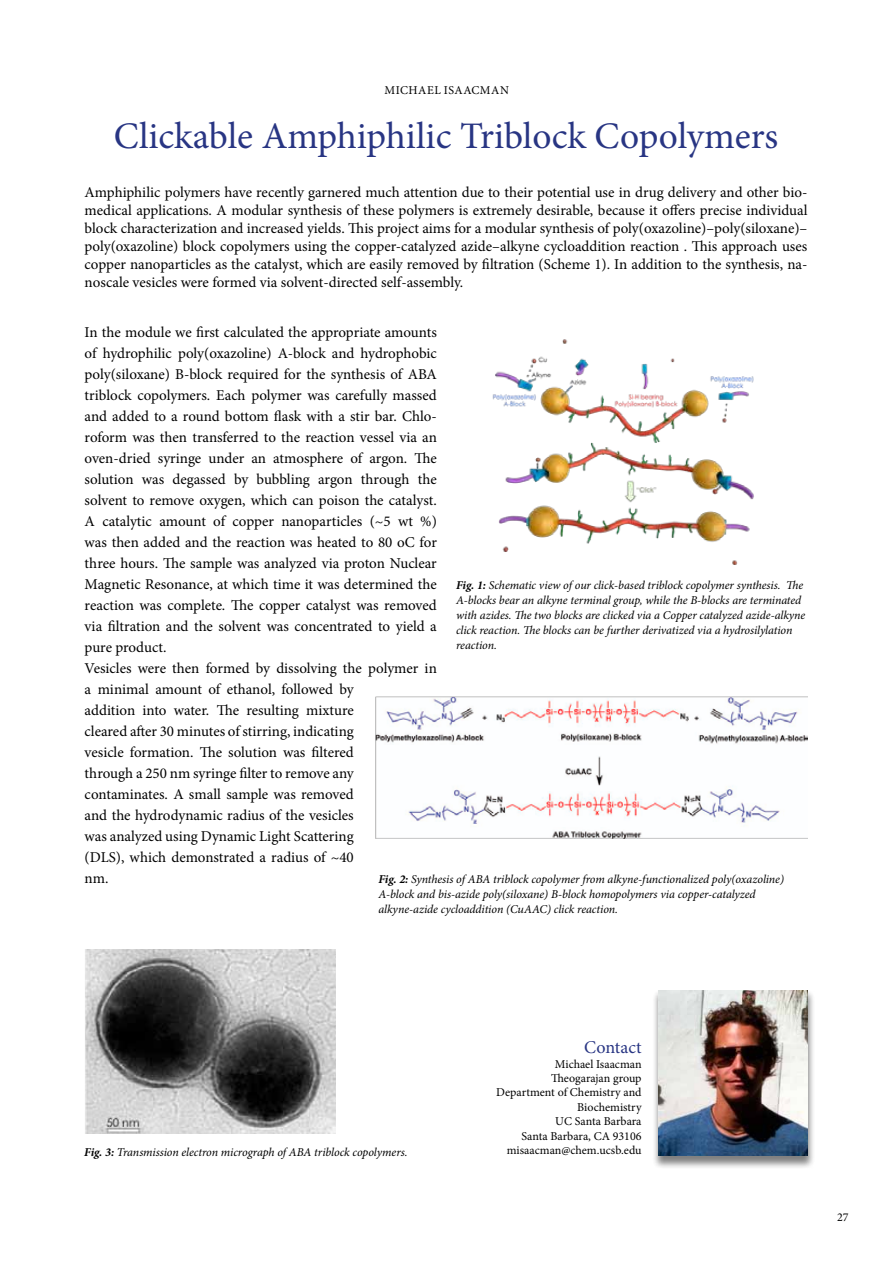
<style>
.page{position:relative;width:893px;height:1263px;background:#fff}
.page>*{position:absolute;margin:0;border:0;box-sizing:border-box;transform-origin:0 0}
.t1{font:37.5px "Minion Pro";letter-spacing:-.005em;color:#283583}
.t2{font:18px "Minion Pro";letter-spacing:.005em;color:#283583}
.t3{font:15px/21px "Minion Pro";letter-spacing:-.005em;color:#000}
.t4{font:italic 12px/15px "Minion Pro";letter-spacing:-.005em;color:#000}
.t5{font:12px/14.4px "Minion Pro";color:#000;text-align:right}
.s1{font-weight:700}
</style>
<div class="page">
<img style="left:492px;top:339px;width:262px;height:226px">
<img style="left:376px;top:696px;width:431px;height:142px">
<div style="left:652px;top:990px;width:163px;height:179px;background:#000;opacity:.5"></div>
<img style="left:659px;top:990px;width:149px;height:166px">
<img style="left:85px;top:950px;width:251px;height:184px">
<p class="t5" style="left:384px;top:83px;width:20px">Michael</p>
<p class="t5" style="left:444px;top:83px;width:14px">Isaacman</p>
<h1 class="t1" style="left:114px;top:111px;width:666px">Clickable Amphiphilic Triblock Copolymers</h1>
<p class="t3" style="left:85px;top:183px;width:724px;line-height:18px;text-align:justify">Amphiphilic polymers have recently garnered much attention due to their potential use in drug delivery and other bio&shy;medical applications. A modular synthesis of these polymers is extremely desirable, because it offers precise individual block characterization and increased yields. This project aims for a modular synthesis of poly(oxazoline)–poly(siloxane)– poly(oxazoline) block copolymers using the copper-catalyzed azide–alkyne cycloaddition reaction . This approach uses copper nanoparticles as the catalyst, which are easily removed by filtration (Scheme 1). In addition to the synthesis, na&shy;noscale vesicles were formed via solvent-directed self-assembly.</p>
<p class="t3" style="left:85px;top:322px;width:354px">In the module we first calculated the appropriate amounts of hydrophilic poly(oxazoline) A-block and hydrophobic poly(siloxane) B-block required for the synthesis of ABA triblock copolymers. Each polymer was carefully massed and added to a round bottom flask with a stir bar. Chlo&shy;roform was then transferred to the reaction vessel via an oven-dried syringe under an atmosphere of argon. The solution was degassed by bubbling argon through the solvent to remove oxygen, which can poison the catalyst.<br>A catalytic amount of copper nanoparticles (~5 wt %) was then added and the reaction was heated to 80 oC for three hours. The sample was analyzed via proton Nuclear Magnetic Resonance, at which time it was determined the reaction was complete. The copper catalyst was removed via filtration and the solvent was concentrated to yield a pure product.<br>Vesicles were then formed by dissolving the polymer in a minimal amount of ethanol, followed by<br>addition into water. The resulting mixture<br>cleared after 30 minutes of stirring, indicating<br>vesicle formation. The solution was filtered<br>through a 250 nm syringe filter to remove any contaminates. A small sample was removed<br>and the hydrodynamic radius of the vesicles<br>was analyzed using Dynamic Light Scattering<br>(DLS), which demonstrated a radius of ~40<br>nm.</p>
<p class="t4" style="left:456px;top:578px;width:351px"><span class="s1">Fig. 1:</span> Schematic view of our click-based triblock copolymer synthesis. The A-blocks bear an alkyne terminal group, while the B-blocks are terminated with azides. The two blocks are clicked via a Copper catalyzed azide-alkyne click reaction. The blocks can be further derivatized via a hydrosilylation reaction.</p>
<p class="t4" style="left:378px;top:872px;width:407px"><span class="s1">Fig. 2:</span> Synthesis of ABA triblock copolymer from alkyne-functionalized poly(oxazoline)<br>A-block and bis-azide poly(siloxane) B-block homopolymers via copper-catalyzed alkyne-azide cycloaddition (CuAAC) click reaction.</p>
<p class="t2" style="left:584px;top:1035px;width:59px">Contact</p>
<p class="t5" style="left:496px;top:1057px;width:147px">Michael Isaacman<br>Theogarajan group<br>Department of Chemistry and<br>Biochemistry<br>UC Santa Barbara<br>Santa Barbara, CA 93106</p>
<p class="t4" style="left:84px;top:1145px;width:325px"><span class="s1">Fig. 3:</span> Transmission electron micrograph of ABA triblock copolymers.</p>
<p class="t5" style="left:507px;top:1143px;width:136px">misaacman@chem.ucsb.edu</p>
<p class="t5" style="left:837px;top:1210px;width:13px">27</p>
</div>
